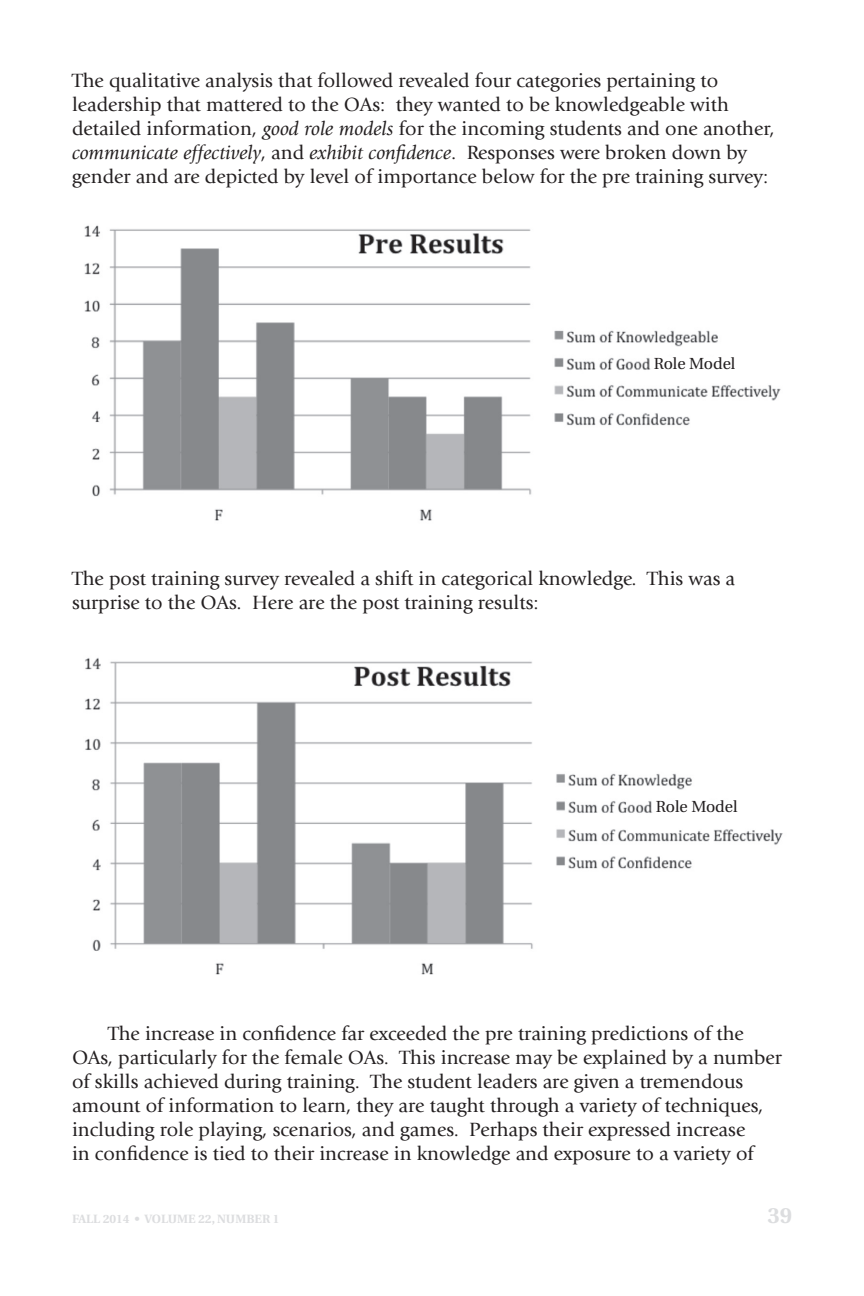
<style>
.page{position:relative;width:864px;height:1296px;background:#fff}
.page>*{position:absolute;margin:0;border:0;box-sizing:border-box;transform-origin:0 0}
.t1{font:700 22px "Utopia";color:#dcdddf}
.t2{font:20px/24px "Giovanni";color:#231f20}
.t3{font:16px "Utopia";color:#231f20}
.t4{font:700 12px "Utopia";color:#dcdddf}
.s1{font-style:italic}
</style>
<div class="page">
<img style="left:84px;top:225px;width:697px;height:296px">
<img style="left:85px;top:658px;width:698px;height:317px">
<div style="left:654px;top:357px;width:123px;height:25px;background:#fff"></div>
<div style="left:656px;top:800px;width:123px;height:25px;background:#fff"></div>
<p class="t2" style="left:72px;top:69px;width:704px">The qualitative analysis that followed revealed four categories pertaining to leadership that mattered to the OAs: they wanted to be knowledgeable with detailed information, <span class="s1">good role models</span> for the incoming students and one another, <span class="s1">communicate effectively</span>, and <span class="s1">exhibit confidence</span>. Responses were broken down by gender and are depicted by level of importance below for the pre training survey:</p>
<p class="t3" style="left:654px;top:355px;width:83px">Role Model</p>
<p class="t2" style="left:72px;top:567px;width:665px">The post training survey revealed a shift in categorical knowledge. This was a surprise to the OAs. Here are the post training results:</p>
<p class="t3" style="left:656px;top:798px;width:83px">Role Model</p>
<p class="t2" style="left:72px;top:1021px;width:711px;text-indent:36px">The increase in confidence far exceeded the pre training predictions of the OAs, particularly for the female OAs. This increase may be explained by a number of skills achieved during training. The student leaders are given a tremendous amount of information to learn, they are taught through a variety of techniques, including role playing, scenarios, and games. Perhaps their expressed increase<br>in confidence is tied to their increase in knowledge and exposure to a variety of</p>
<p class="t4" style="left:72px;top:1212px;width:209px">FALL 2014 • VOLUME 22, NUMBER 1</p>
<p class="t1" style="left:767px;top:1203px;width:26px">39</p>
</div>
